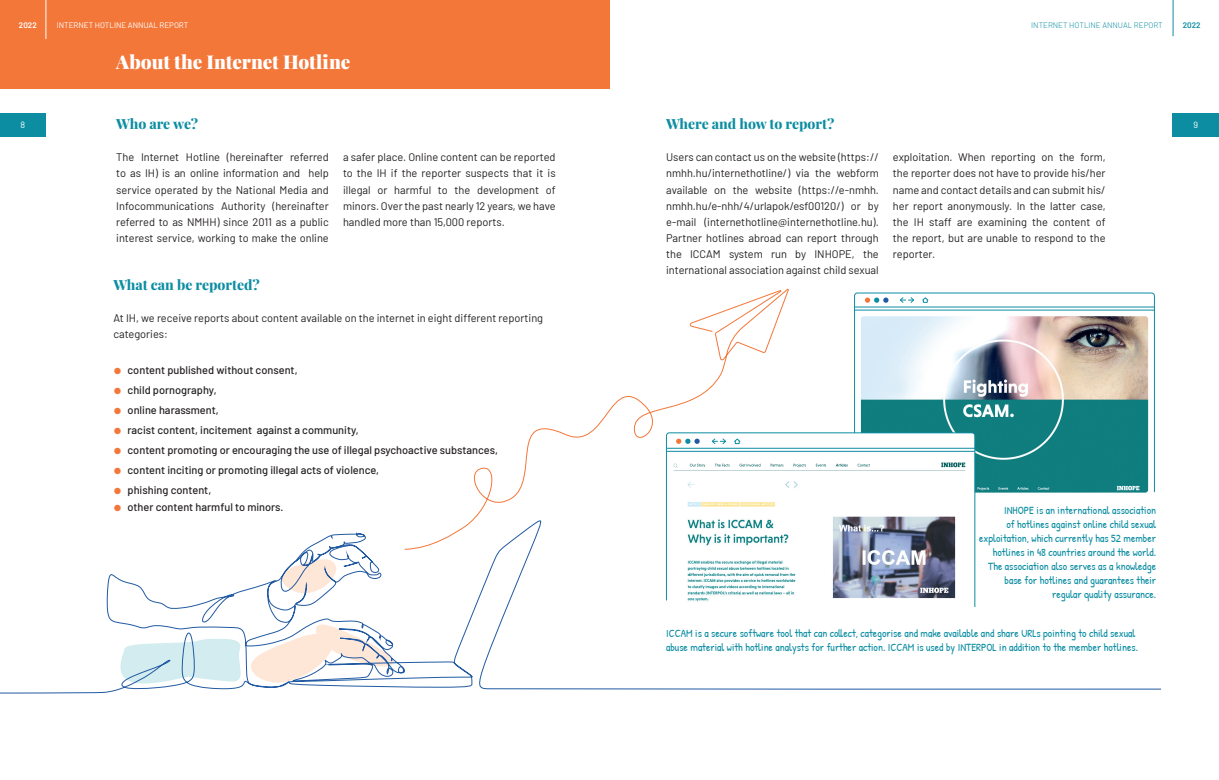
<style>
.page{position:relative;width:1219px;height:780px;background:#fff}
.page>*{position:absolute;margin:0;border:0;box-sizing:border-box;transform-origin:0 0}
.t1{font:900 19px "Playfair Display";letter-spacing:-.005em;color:#fff}
.Alcím1{font:800 14px "Playfair Display";color:#0c8da2}
.Alapszöveg{font:11px/16px "Barlow";color:#231f20;text-align:justify}
.t2{font:11px/14px "Patrick Hand";color:#0c8da2;text-align:right}
.t3{font:500 11px "Barlow";color:#231f20}
.t4{font:9px "Barlow";color:#fff}
.t5{font:300 8px "Barlow";color:#0c8da2}
.t6{font:8px "Barlow";color:#fff}
.t7{font:600 8px "Barlow";color:#0c8da2}
.t8{font:600 8px "Barlow";color:#fff}
</style>
<div class="page">
<div style="left:0;top:113px;width:45px;height:24px;background:#0c8da2"></div>
<div style="left:1173px;top:113px;width:46px;height:24px;background:#0c8da2"></div>
<hr style="left:1173px;top:0;width:1px;height:36px;background:#0c8da2">
<div style="left:0;top:0;width:609px;height:89px;background:#f37739"></div>
<hr style="left:46px;top:0;width:1px;height:39px;background:#fff">
<svg style="left:473px;top:288px;width:316px;height:230px"></svg>
<svg style="left:0;top:518px;width:1161px;height:176px"></svg>
<svg style="left:854px;top:292px;width:301px;height:201px"></svg>
<svg style="left:841px;top:608px;width:134px;height:12px"></svg>
<svg style="left:665px;top:432px;width:311px;height:176px"></svg>
<svg style="left:676px;top:438px;width:24px;height:6px"></svg>
<svg style="left:865px;top:297px;width:23px;height:6px"></svg>
<p class="t8" style="left:19px;top:19px;width:19px">2022</p>
<p class="t6" style="left:57px;top:19px;width:133px">INTERNET HOTLINE ANNUAL REPORT</p>
<p class="t1" style="left:116px;top:47px;width:236px">About the Internet Hotline</p>
<p class="t5" style="left:1031px;top:19px;width:133px">INTERNET HOTLINE ANNUAL REPORT</p>
<p class="t7" style="left:1183px;top:19px;width:19px">2022</p>
<p class="Alcím1" style="left:116px;top:113px;width:83px">Who are we?</p>
<p class="Alapszöveg" style="left:116px;top:149px;width:214px">The Internet Hotline (hereinafter referred to as IH) is an online information and help service operated by the National Media and Infocommunications Authority (hereinafter referred to as NMHH) since 2011 as a public interest service, working to make the online</p>
<p class="Alapszöveg" style="left:343px;top:149px;width:214px">a safer place. Online content can be reported to the IH if the reporter suspects that it is illegal or harmful to the development of minors. Over the past nearly 12 years, we have handled more than 15,000 reports.</p>
<p class="Alcím1" style="left:666px;top:113px;width:170px">Where and how to report?</p>
<p class="Alapszöveg" style="left:666px;top:149px;width:214px">Users can contact us on the website (https:// nmhh.hu/internethotline/) via the webform available on the website (https://e-nmhh. nmhh.hu/e-nhh/4/urlapok/esf00120/) or by e-mail (internethotline@internethotline.hu).<br>Partner hotlines abroad can report through the ICCAM system run by INHOPE, the international association against child sexual</p>
<p class="Alapszöveg" style="left:893px;top:149px;width:214px">exploitation. When reporting on the form, the reporter does not have to provide his/her name and contact details and can submit his/ her report anonymously. In the latter case, the IH staff are examining the content of the report, but are unable to respond to the reporter.</p>
<p class="t4" style="left:20px;top:118px;width:6px">8</p>
<p class="t4" style="left:1193px;top:118px;width:6px">9</p>
<p class="Alcím1" style="left:113px;top:273px;width:148px">What can be reported?</p>
<p class="Alapszöveg" style="left:113px;top:309px;width:431px">At IH, we receive reports about content available on the internet in eight different reporting categories:</p>
<p class="t3" style="left:128px;top:361px;width:172px">content published without consent,</p>
<p class="t3" style="left:128px;top:381px;width:90px">child pornography,</p>
<p class="t3" style="left:128px;top:401px;width:93px">online harassment,</p>
<p class="t3" style="left:128px;top:421px;width:233px">racist content, incitement against a community,</p>
<p class="t3" style="left:128px;top:441px;width:372px">content promoting or encouraging the use of illegal psychoactive substances,</p>
<p class="t3" style="left:128px;top:461px;width:253px">content inciting or promoting illegal acts of violence,</p>
<p class="t3" style="left:128px;top:481px;width:85px">phishing content,</p>
<p class="t3" style="left:128px;top:498px;width:158px">other content harmful to minors.</p>
<p class="t2" style="left:979px;top:503px;width:178px">INHOPE is an international association<br>of hotlines against online child sexual exploitation, which currently has 52 member hotlines in 48 countries around the world.<br>The association also serves as a knowledge base for hotlines and guarantees their regular quality assurance.</p>
<p class="t2" style="left:666px;top:626px;width:473px;text-align:left">ICCAM is a secure software tool that can collect, categorise and make available and share URLs pointing to child sexual abuse material with hotline analysts for further action. ICCAM is used by INTERPOL in addition to the member hotlines.</p>
</div>
